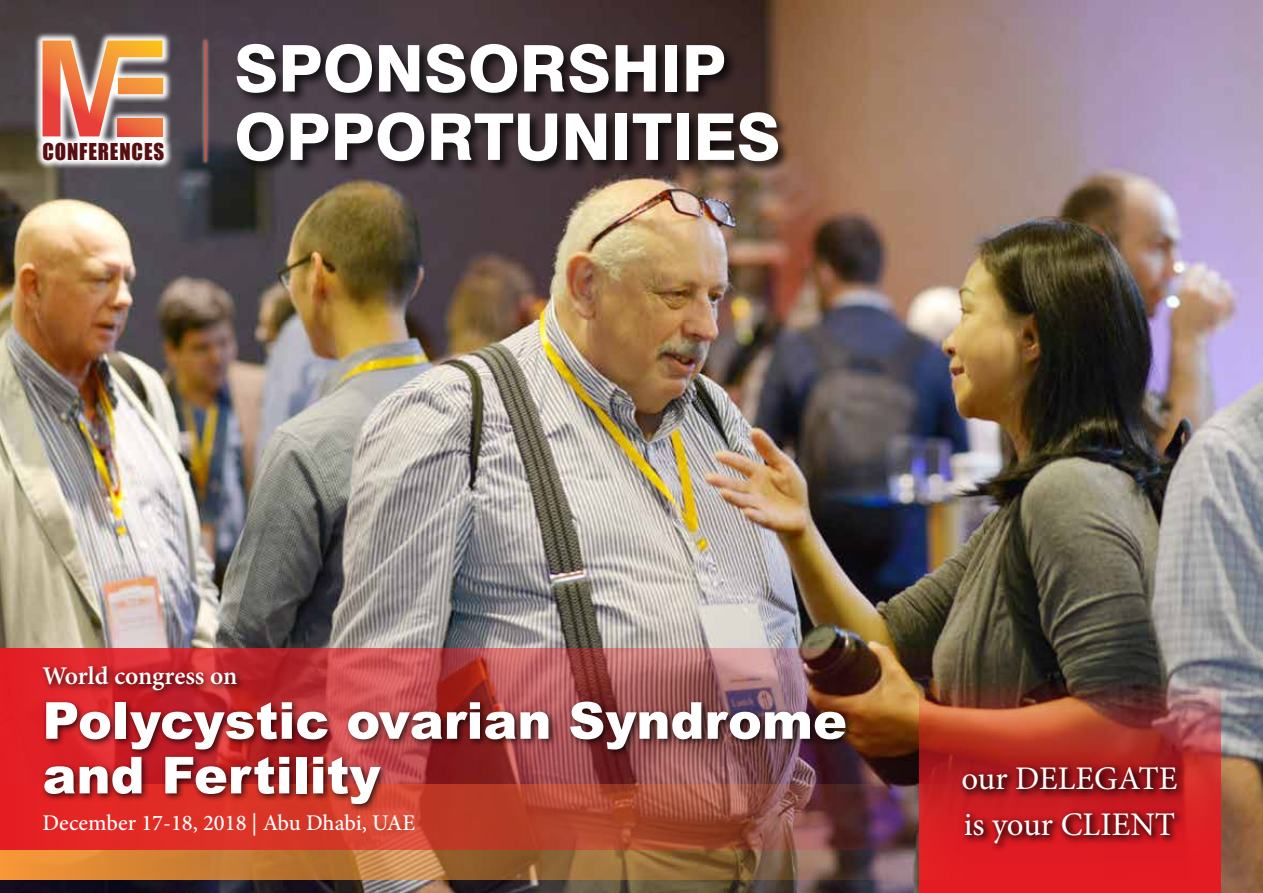
<style>
.page{position:relative;width:1263px;height:893px;background:#fff}
.page>*{position:absolute;margin:0;border:0;box-sizing:border-box;transform-origin:0 0}
.t1{font:800 64.5px "Swiss 721 BT";color:#fff}
.t2{font:900 51px/54.6px "Arial";color:#fff}
.t3{font:33px/45.6px "Minion Pro";color:#fff}
.t4{font:600 25.5px "Minion Pro";letter-spacing:-.005em;color:#fff}
.t5{font:500 22.5px "Minion Pro";color:#fff}
.t6{font:21.45px "Impact";letter-spacing:.04em;color:#560f11}
</style>
<div class="page">
<img style="left:0;top:0;width:1263px;height:893px">
<div style="left:235px;top:42px;width:557px;height:133px;background:#000;opacity:.75"></div>
<svg style="left:33px;top:31px;width:140px;height:139px"></svg>
<svg style="left:118px;top:136px;width:44px;height:1px"></svg>
<svg style="left:43px;top:41px;width:120px;height:95px;background:#cf8564"></svg>
<img style="left:918px;top:680px;width:302px;height:213px">
<div style="left:958px;top:762px;width:229px;height:92px;background:#e01b22"></div>
<div style="left:958px;top:763px;width:228px;height:88px;background:#000;opacity:.75"></div>
<svg style="left:0;top:850px;width:966px;height:29px;background:#ab6d3b"></svg>
<img style="left:0;top:648px;width:966px;height:202px">
<div style="left:201px;top:37px;width:9px;height:128px;background:#fff;opacity:.75"></div>
<hr style="left:205px;top:41px;width:2px;height:121px;background:#bb594e">
<div style="left:39px;top:662px;width:815px;height:151px;background:#000;opacity:.75"></div>
<p class="t6" style="left:43px;top:134px;width:123px">CONFERENCES</p>
<p class="t1" style="left:234px;top:29px;width:493px">SPONSORSHIP</p>
<p class="t1" style="left:234px;top:98px;width:548px">OPPORTUNITIES</p>
<p class="t4" style="left:43px;top:658px;width:196px">World congress on</p>
<p class="t2" style="left:43px;top:694px;width:806px">Polycystic ovarian Syndrome and Fertility</p>
<p class="t5" style="left:43px;top:807px;width:374px">December 17-18, 2018 | Abu Dhabi, UAE</p>
<p class="t3" style="left:961px;top:756px;width:218px">our DELEGATE is your CLIENT</p>
</div>
